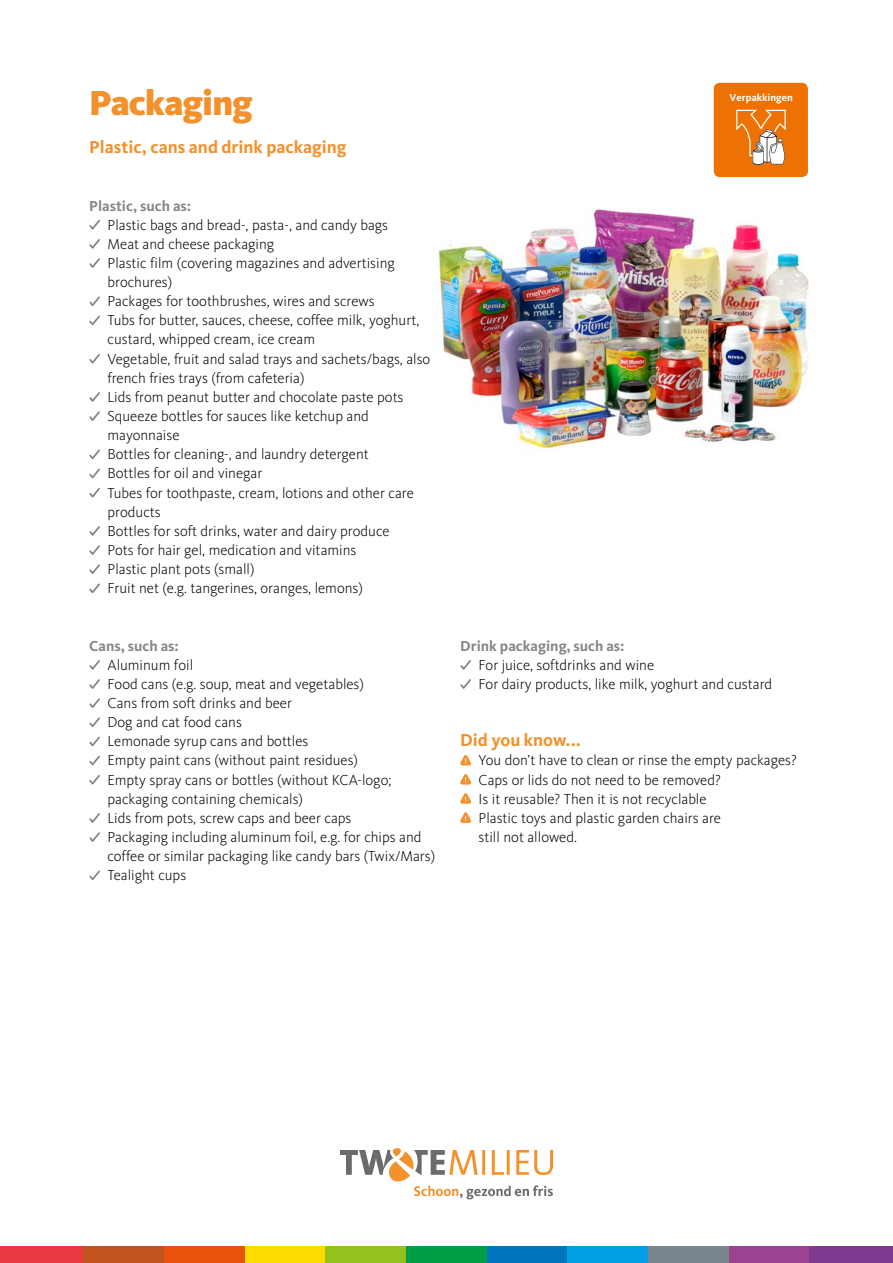
<style>
.page{position:relative;width:893px;height:1263px;background:#fff}
.page>*{position:absolute;margin:0;border:0;box-sizing:border-box;transform-origin:0 0}
.t1{font:900 36px "FF Kievit Pro";letter-spacing:-.02em;color:#f3912d}
.t2{font:700 18px "FF Kievit Pro";color:#f3912d}
.t3{font:300 15px/19.2px "FF Kievit Pro";color:#000}
.t4{font:700 15px "FF Kievit Pro";color:#878787}
.t5{font:700 10.35px "Kievit";color:#fff}
</style>
<div class="page">
<img style="left:435px;top:209px;width:374px;height:242px">
<svg style="left:89px;top:220px;width:11px;height:48px"></svg>
<svg style="left:89px;top:296px;width:11px;height:10px"></svg>
<svg style="left:89px;top:315px;width:11px;height:11px"></svg>
<svg style="left:89px;top:354px;width:11px;height:10px"></svg>
<svg style="left:89px;top:392px;width:11px;height:10px"></svg>
<svg style="left:89px;top:411px;width:11px;height:10px"></svg>
<svg style="left:89px;top:449px;width:11px;height:11px"></svg>
<svg style="left:89px;top:468px;width:11px;height:11px"></svg>
<svg style="left:89px;top:487px;width:11px;height:11px"></svg>
<svg style="left:89px;top:526px;width:11px;height:29px"></svg>
<svg style="left:89px;top:564px;width:11px;height:10px"></svg>
<svg style="left:89px;top:583px;width:11px;height:11px"></svg>
<div style="left:714px;top:83px;width:94px;height:94px;background:#ee7203;border-radius:6px"></div>
<svg style="left:736px;top:110px;width:50px;height:55px"></svg>
<svg style="left:89px;top:660px;width:11px;height:29px"></svg>
<svg style="left:89px;top:698px;width:11px;height:10px"></svg>
<svg style="left:89px;top:717px;width:11px;height:10px"></svg>
<svg style="left:89px;top:736px;width:11px;height:11px"></svg>
<svg style="left:89px;top:755px;width:11px;height:11px"></svg>
<svg style="left:89px;top:775px;width:11px;height:10px"></svg>
<svg style="left:89px;top:813px;width:11px;height:29px"></svg>
<svg style="left:89px;top:870px;width:11px;height:11px"></svg>
<svg style="left:460px;top:660px;width:11px;height:29px"></svg>
<svg style="left:460px;top:754px;width:11px;height:11px"></svg>
<svg style="left:460px;top:774px;width:11px;height:10px"></svg>
<svg style="left:460px;top:793px;width:11px;height:11px"></svg>
<svg style="left:460px;top:812px;width:11px;height:11px"></svg>
<svg style="left:340px;top:1148px;width:213px;height:51px"></svg>
<div style="left:0;top:1246px;width:83px;height:17px;background:#e83943"></div>
<div style="left:83px;top:1246px;width:81px;height:17px;background:#c0541c"></div>
<div style="left:164px;top:1246px;width:81px;height:17px;background:#e9530e"></div>
<div style="left:245px;top:1246px;width:80px;height:17px;background:#fcdc00"></div>
<div style="left:325px;top:1246px;width:81px;height:17px;background:#95c11f"></div>
<div style="left:406px;top:1246px;width:81px;height:17px;background:#009e45"></div>
<div style="left:487px;top:1246px;width:80px;height:17px;background:#0075bf"></div>
<div style="left:567px;top:1246px;width:81px;height:17px;background:#009fe3"></div>
<div style="left:648px;top:1246px;width:81px;height:17px;background:#7a868d"></div>
<div style="left:729px;top:1246px;width:81px;height:17px;background:#9b4392"></div>
<div style="left:810px;top:1246px;width:83px;height:17px;background:#7e398e"></div>
<h1 class="t1" style="left:89px;top:81px;width:165px">Packaging</h1>
<p class="t2" style="left:89px;top:137px;width:259px">Plastic, cans and drink packaging</p>
<p class="t4" style="left:89px;top:197px;width:103px">Plastic, such as:</p>
<p class="t3" style="left:108px;top:215px;width:324px">Plastic bags and bread-, pasta-, and candy bags<br>Meat and cheese packaging<br>Plastic film (covering magazines and advertising brochures)<br>Packages for toothbrushes, wires and screws<br>Tubs for butter, sauces, cheese, coffee milk, yoghurt, custard, whipped cream, ice cream<br>Vegetable, fruit and salad trays and sachets/bags, also french fries trays (from cafeteria)<br>Lids from peanut butter and chocolate paste pots Squeeze bottles for sauces like ketchup and mayonnaise<br>Bottles for cleaning-, and laundry detergent<br>Bottles for oil and vinegar<br>Tubes for toothpaste, cream, lotions and other care products<br>Bottles for soft drinks, water and dairy produce<br>Pots for hair gel, medication and vitamins<br>Plastic plant pots (small)<br>Fruit net (e.g. tangerines, oranges, lemons)</p>
<p class="t4" style="left:89px;top:637px;width:91px">Cans, such as:</p>
<p class="t3" style="left:108px;top:655px;width:329px">Aluminum foil<br>Food cans (e.g. soup, meat and vegetables)<br>Cans from soft drinks and beer<br>Dog and cat food cans<br>Lemonade syrup cans and bottles<br>Empty paint cans (without paint residues)<br>Empty spray cans or bottles (without KCA-logo; packaging containing chemicals)<br>Lids from pots, screw caps and beer caps<br>Packaging including aluminum foil, e.g. for chips and coffee or similar packaging like candy bars (Twix/Mars)<br>Tealight cups</p>
<p class="t5" style="left:729px;top:91px;width:65px">Verpakkingen</p>
<p class="t4" style="left:460px;top:637px;width:166px">Drink packaging, such as:</p>
<p class="t3" style="left:479px;top:655px;width:295px">For juice, softdrinks and wine<br>For dairy products, like milk, yoghurt and custard</p>
<p class="t2" style="left:460px;top:730px;width:122px">Did you know...</p>
<p class="t3" style="left:479px;top:751px;width:320px">You don’t have to clean or rinse the empty packages?<br>Caps or lids do not need to be removed?<br>Is it reusable? Then it is not recyclable<br>Plastic toys and plastic garden chairs are<br>still not allowed.</p>
</div>
